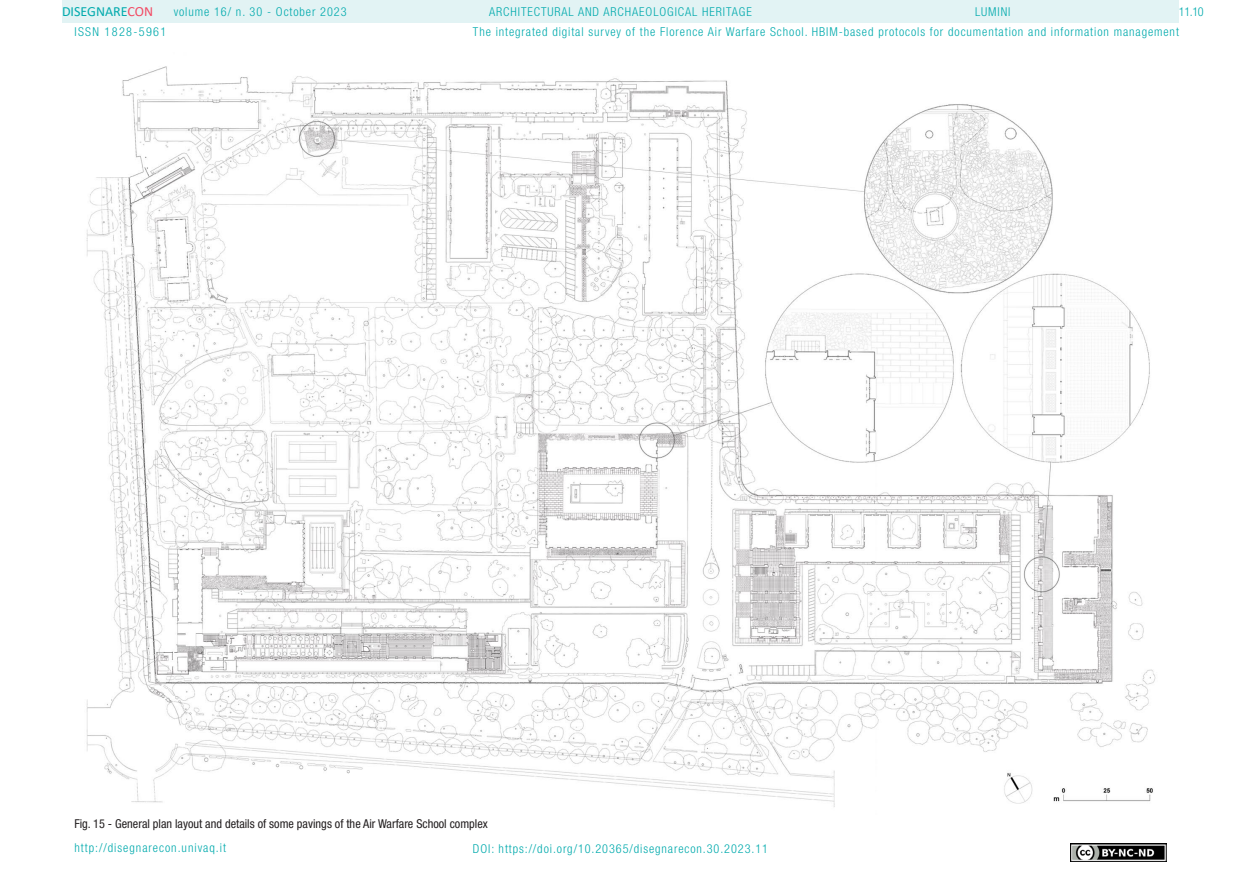
<style>
.page{position:relative;width:1241px;height:893px;background:#fff}
.page>*{position:absolute;margin:0;border:0;box-sizing:border-box;transform-origin:0 0}
.t1{font:14px "Calibri";color:#00aaad}
.t2{font:300 condensed 12.25px "Helvetica Neue LT Std";letter-spacing:.075em;color:#00aaad}
.t3{font:condensed 12.25px "Helvetica Neue LT Std";color:#231f20}
.t4{font:300 condensed 12.25px "Helvetica Neue LT Std";letter-spacing:.11em;color:#00aaad}
.s1{color:#f24862}
</style>
<div class="page">
<div style="left:62px;top:0;width:1116px;height:23px;background:#e2f3f4"></div>
<img style="left:1070px;top:843px;width:96px;height:18px">
<img style="left:86px;top:66px;width:1070px;height:741px">
<p class="t1" style="left:62px;top:2px;width:93px">DISEGNARE<span class="s1">CON</span></p>
<p class="t2" style="left:974px;top:5px;width:37px">LUMINI</p>
<p class="t2" style="left:174px;top:5px;width:174px">volume 16/ n. 30 - October 2023</p>
<p class="t2" style="left:489px;top:5px;width:264px">ARCHITECTURAL AND ARCHAEOLOGICAL HERITAGE</p>
<p class="t2" style="left:1178px;top:5px;width:26px">11.10</p>
<p class="t4" style="left:74px;top:24px;width:93px">ISSN 1828-5961</p>
<p class="t2" style="left:473px;top:25px;width:707px">The integrated digital survey of the Florence Air Warfare School. HBIM-based protocols for documentation and information management</p>
<p class="t3" style="left:74px;top:816px;width:415px">Fig. 15 - General plan layout and details of some pavings of the Air Warfare School complex</p>
<p class="t2" style="left:74px;top:841px;width:153px">http://disegnarecon.univaq.it</p>
<p class="t2" style="left:473px;top:842px;width:296px">DOI: https://doi.org/10.20365/disegnarecon.30.2023.11</p>
</div>
